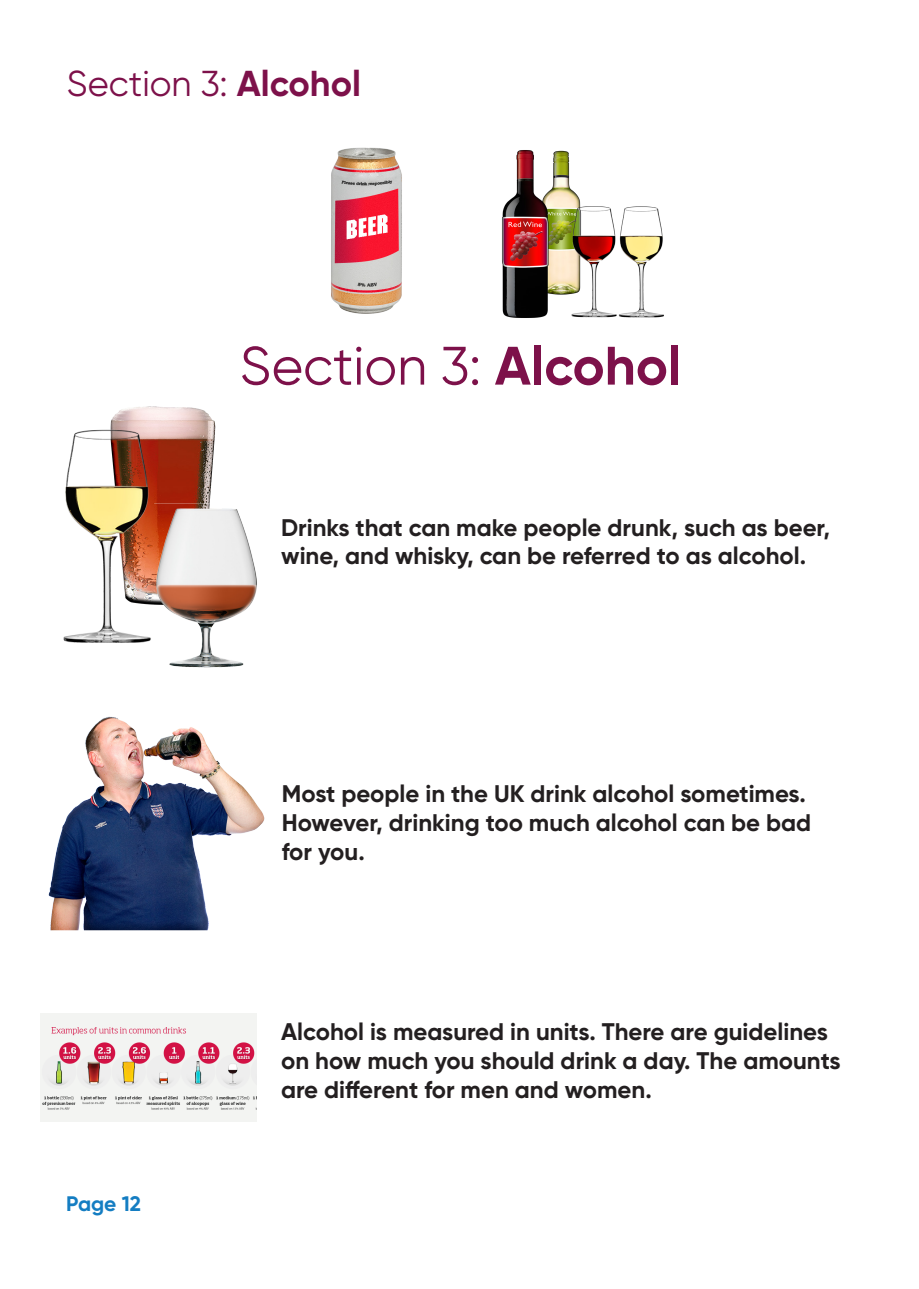
<style>
.page{position:relative;width:919px;height:1289px;background:#fff}
.page>*{position:absolute;margin:0;border:0;box-sizing:border-box;transform-origin:0 0}
.t1{font:54px "Gilroy";color:#7d114a}
.t2{font:36px "Gilroy";color:#7d114a}
.t3{font:700 24px/28.8px "Gilroy";color:#231f20}
.t4{font:700 21px "Gilroy";color:#147dc2}
.s1{font-weight:700}
</style>
<div class="page">
<img style="left:502px;top:150px;width:162px;height:168px">
<img style="left:331px;top:147px;width:71px;height:167px">
<img style="left:195px;top:408px;width:21px;height:95px">
<img style="left:195px;top:503px;width:62px;height:165px">
<img style="left:63px;top:406px;width:132px;height:261px">
<img style="left:48px;top:716px;width:216px;height:215px">
<img style="left:40px;top:1013px;width:217px;height:108px">
<h2 class="t2" style="left:67px;top:61px;width:296px">Section 3: <span class="s1">Alcohol</span></h2>
<h1 class="t1" style="left:240px;top:333px;width:443px">Section 3: <span class="s1">Alcohol</span></h1>
<p class="t3" style="left:281px;top:512px;width:550px">Drinks that can make people drunk, such as beer, wine, and whisky, can be referred to as alcohol.</p>
<p class="t3" style="left:282px;top:779px;width:531px">Most people in the UK drink alcohol sometimes.<br>However, drinking too much alcohol can be bad for you.</p>
<p class="t4" style="left:66px;top:1190px;width:76px">Page 12</p>
<p class="t3" style="left:281px;top:1017px;width:561px">Alcohol is measured in units. There are guidelines on how much you should drink a day. The amounts are different for men and women.</p>
</div>
